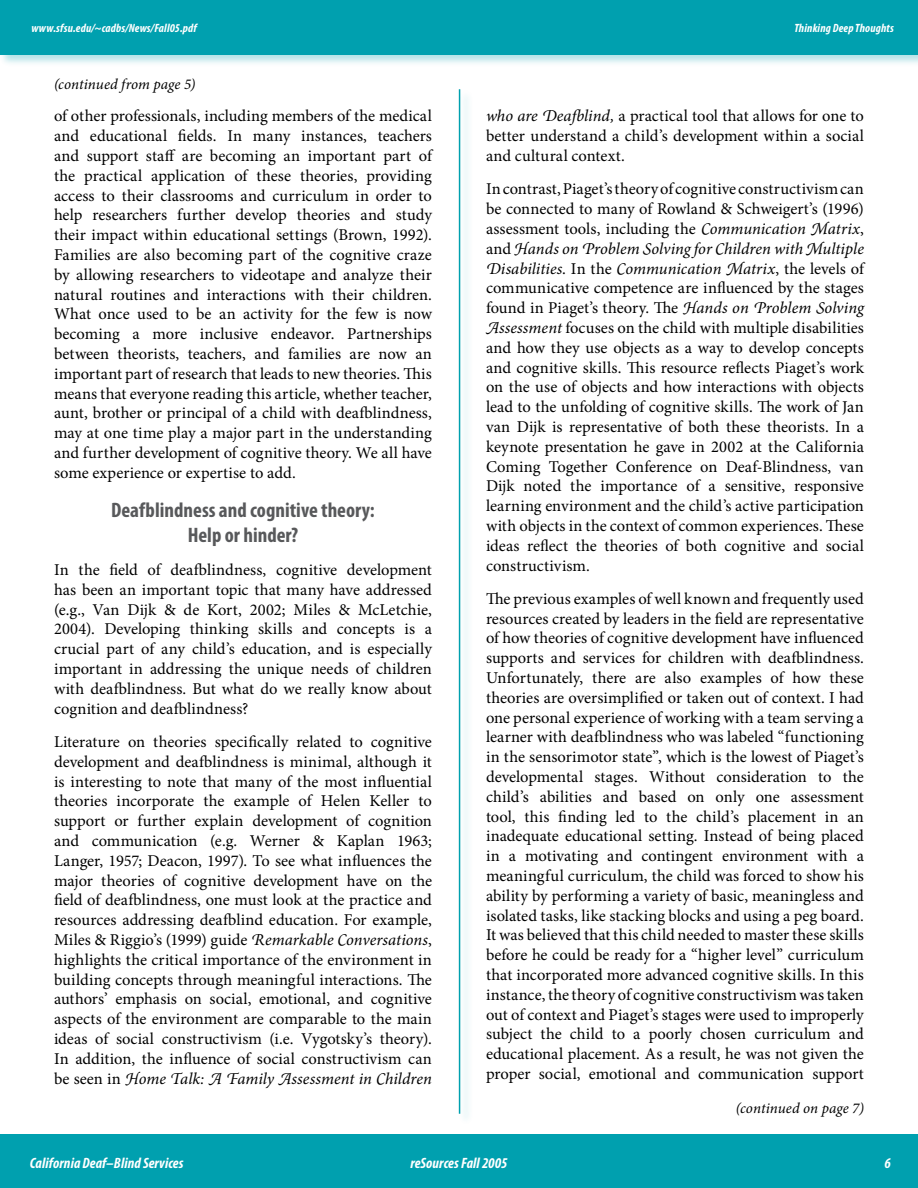
<style>
.page{position:relative;width:918px;height:1188px;background:#fff}
.page>*{position:absolute;margin:0;border:0;box-sizing:border-box;transform-origin:0 0}
.t1{font:700 condensed 21px/25.2px "Myriad Pro";color:#58595b;text-align:center}
.t2{font:16.5px/19.8px "Minion Pro";letter-spacing:.005em;color:#000;text-align:justify}
.t3{font:italic 700 condensed 15px "Myriad Pro";letter-spacing:.005em;color:#fff}
.t4{font:italic 15px "Minion Pro";color:#000}
.t5{font:italic 700 condensed 12px "Myriad Pro";letter-spacing:.015em;color:#fff}
.s1{font-style:italic}
</style>
<div class="page">
<div style="left:0;top:1134px;width:918px;height:54px;background:#00a0af"></div>
<div style="left:0;top:0;width:918px;height:68px;background:#00a0af;opacity:.3"></div>
<div style="left:0;top:0;width:918px;height:54px;background:#00a0af"></div>
<div style="left:457px;top:88px;width:17px;height:1039px;background:#00a0af;opacity:.3"></div>
<hr style="left:459px;top:89px;width:1px;height:1025px;background:#00a0af">
<p class="t5" style="left:31px;top:20px;width:167px">www.sfsu.edu/~cadbs/News/Fall05.pdf</p>
<p class="t5" style="left:794px;top:20px;width:101px">Thinking Deep Thoughts</p>
<p class="t4" style="left:54px;top:74px;width:143px">(continued from page 5)</p>
<p class="t2" style="left:54px;top:106px;width:380px">of other professionals, including members of the medical and educational fields. In many instances, teachers and support staff are becoming an important part of the practical application of these theories, providing access to their classrooms and curriculum in order to help researchers further develop theories and study their impact within educational settings (Brown, 1992).<br>Families are also becoming part of the cognitive craze by allowing researchers to videotape and analyze their natural routines and interactions with their children.<br>What once used to be an activity for the few is now becoming a more inclusive endeavor. Partnerships between theorists, teachers, and families are now an important part of research that leads to new theories. This means that everyone reading this article, whether teacher, aunt, brother or principal of a child with deafblindness, may at one time play a major part in the understanding and further development of cognitive theory. We all have some experience or expertise to add.</p>
<p class="t1" style="left:111px;top:497px;width:265px">Deafblindness and cognitive theory:<br>Help or hinder?</p>
<p class="t2" style="left:54px;top:560px;width:380px">In the field of deafblindness, cognitive development has been an important topic that many have addressed (e.g., Van Dijk &amp; de Kort, 2002; Miles &amp; McLetchie, 2004). Developing thinking skills and concepts is a crucial part of any child’s education, and is especially important in addressing the unique needs of children with deafblindness. But what do we really know about cognition and deafblindness?</p>
<p class="t2" style="left:54px;top:732px;width:380px">Literature on theories specifically related to cognitive development and deafblindness is minimal, although it is interesting to note that many of the most influential theories incorporate the example of Helen Keller to support or further explain development of cognition and communication (e.g. Werner &amp; Kaplan 1963; Langer, 1957; Deacon, 1997). To see what influences the major theories of cognitive development have on the field of deafblindness, one must look at the practice and resources addressing deafblind education. For example, Miles &amp; Riggio’s (1999) guide <span class="s1">Remarkable Conversations</span>, highlights the critical importance of the environment in building concepts through meaningful interactions. The authors’ emphasis on social, emotional, and cognitive aspects of the environment are comparable to the main ideas of social constructivism (i.e. Vygotsky’s theory).<br>In addition, the influence of social constructivism can be seen in <span class="s1">Home Talk: A Family Assessment in Children</span></p>
<p class="t2" style="left:486px;top:106px;width:380px"><span class="s1">who are Deafblind,</span> a practical tool that allows for one to better understand a child’s development within a social and cultural context.</p>
<p class="t2" style="left:486px;top:179px;width:380px">In contrast, Piaget’s theory of cognitive constructivism can be connected to many of Rowland &amp; Schweigert’s (1996) assessment tools, including the <span class="s1">Communication Matrix</span>, and <span class="s1">Hands on Problem Solving for Children with Multiple Disabilities</span>. In the <span class="s1">Communication Matrix</span>, the levels of communicative competence are influenced by the stages found in Piaget’s theory. The <span class="s1">Hands on Problem Solving Assessment</span> focuses on the child with multiple disabilities and how they use objects as a way to develop concepts and cognitive skills. This resource reflects Piaget’s work on the use of objects and how interactions with objects lead to the unfolding of cognitive skills. The work of Jan van Dijk is representative of both these theorists. In a keynote presentation he gave in 2002 at the California Coming Together Conference on Deaf-Blindness, van Dijk noted the importance of a sensitive, responsive learning environment and the child’s active participation with objects in the context of common experiences. These ideas reflect the theories of both cognitive and social constructivism.</p>
<p class="t2" style="left:486px;top:589px;width:380px">The previous examples of well known and frequently used resources created by leaders in the field are representative of how theories of cognitive development have influenced supports and services for children with deafblindness.<br>Unfortunately, there are also examples of how these theories are oversimplified or taken out of context. I had one personal experience of working with a team serving a learner with deafblindness who was labeled “functioning in the sensorimotor state”, which is the lowest of Piaget’s developmental stages. Without consideration to the child’s abilities and based on only one assessment tool, this finding led to the child’s placement in an inadequate educational setting. Instead of being placed in a motivating and contingent environment with a meaningful curriculum, the child was forced to show his ability by performing a variety of basic, meaningless and isolated tasks, like stacking blocks and using a peg board.<br>It was believed that this child needed to master these skills before he could be ready for a “higher level” curriculum that incorporated more advanced cognitive skills. In this instance, the theory of cognitive constructivism was taken out of context and Piaget’s stages were used to improperly subject the child to a poorly chosen curriculum and educational placement. As a result, he was not given the proper social, emotional and communication support</p>
<p class="t4" style="left:736px;top:1098px;width:130px">(continued on page 7)</p>
<p class="t3" style="left:30px;top:1154px;width:155px">California Deaf–Blind Services</p>
<p class="t3" style="left:410px;top:1154px;width:99px">reSources Fall 2005</p>
</div>
